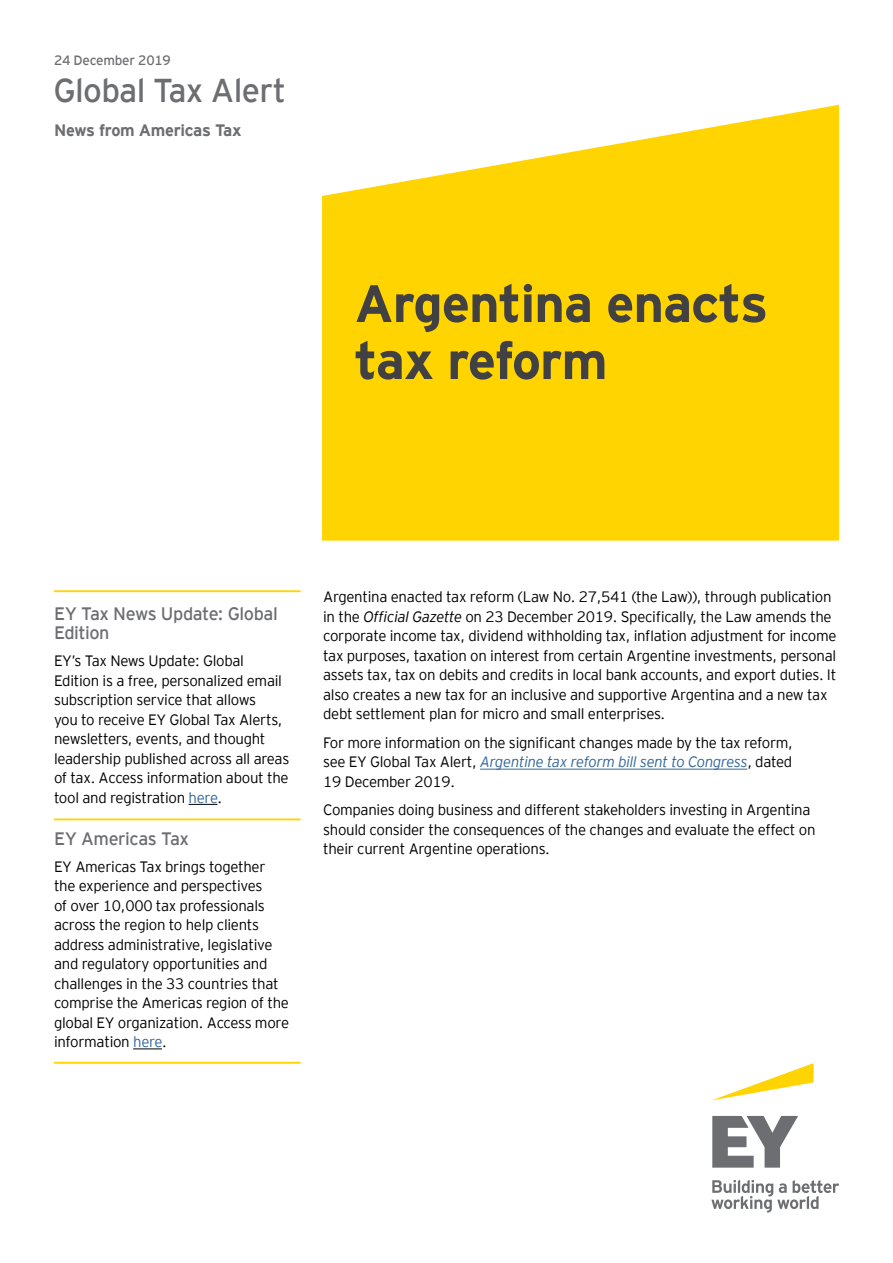
<style>
.page{position:relative;width:893px;height:1263px;background:#fff}
.page>*{position:absolute;margin:0;border:0;box-sizing:border-box;transform-origin:0 0}
.t1{font:700 52.5px/57px "EY Interstate";letter-spacing:-.02em;color:#414042}
.t2{font:33px "EY Interstate";letter-spacing:-.02em;color:#6d6e71}
.t3{font:18px/19.5px "EY Interstate";letter-spacing:-.025em;color:#6d6e71}
.t4{font:700 16.5px "EY Interstate";letter-spacing:-.02em;color:#6d6e71}
.t5{font:300 15px/19.5px "EY Interstate";letter-spacing:-.02em;color:#000}
.t6{font:13.5px "EY Interstate";letter-spacing:-.02em;color:#6d6e71}
.s1{color:#369}
.s2{font-style:italic}
.s3{font-style:italic;color:#369}
</style>
<div class="page">
<svg style="left:322px;top:105px;width:517px;height:436px;background:#ffd81a"></svg>
<hr style="left:480px;top:769px;width:267px;height:1px;background:#369">
<svg style="left:189px;top:804px;width:28px;height:1px"></svg>
<svg style="left:133px;top:1049px;width:29px;height:1px"></svg>
<hr style="left:54px;top:590px;width:247px;height:2px;background:#ffd400">
<hr style="left:54px;top:1062px;width:247px;height:2px;background:#ffd400">
<hr style="left:54px;top:818px;width:247px;height:2px;background:#ffd400">
<svg style="left:713px;top:1063px;width:101px;height:37px"></svg>
<svg style="left:711px;top:1116px;width:128px;height:96px"></svg>
<p class="t6" style="left:54px;top:50px;width:118px">24 December 2019</p>
<h2 class="t2" style="left:53px;top:67px;width:234px">Global Tax Alert</h2>
<p class="t4" style="left:54px;top:118px;width:189px">News from Americas Tax</p>
<h1 class="t1" style="left:354px;top:272px;width:415px">Argentina enacts tax reform</h1>
<p class="t3" style="left:54px;top:602px;width:225px">EY Tax News Update: Global<br>Edition</p>
<p class="t5" style="left:54px;top:650px;width:237px">EY’s Tax News Update: Global Edition is a free, personalized email subscription service that allows<br>you to receive EY Global Tax Alerts, newsletters, events, and thought leadership published across all areas of tax. Access information about the tool and registration <span class="s1">here</span>.</p>
<p class="t3" style="left:54px;top:827px;width:136px">EY Americas Tax</p>
<p class="t5" style="left:54px;top:855px;width:237px">EY Americas Tax brings together the experience and perspectives<br>of over 10,000 tax professionals across the region to help clients address administrative, legislative and regulatory opportunities and challenges in the 33 countries that comprise the Americas region of the global EY organization. Access more information <span class="s1">here</span>.</p>
<p class="t5" style="left:323px;top:586px;width:515px">Argentina enacted tax reform (Law No. 27,541 (the Law)), through publication in the <span class="s2">Official Gazette</span> on 23 December 2019. Specifically, the Law amends the corporate income tax, dividend withholding tax, inflation adjustment for income tax purposes, taxation on interest from certain Argentine investments, personal assets tax, tax on debits and credits in local bank accounts, and export duties. It also creates a new tax for an inclusive and supportive Argentina and a new tax debt settlement plan for micro and small enterprises.</p>
<p class="t5" style="left:323px;top:732px;width:471px;text-align:justify">For more information on the significant changes made by the tax reform, see EY Global Tax Alert, <span class="s3">Argentine tax reform bill sent to Congress</span>, dated 19 December 2019.</p>
<p class="t5" style="left:323px;top:799px;width:494px">Companies doing business and different stakeholders investing in Argentina should consider the consequences of the changes and evaluate the effect on their current Argentine operations.</p>
</div>
